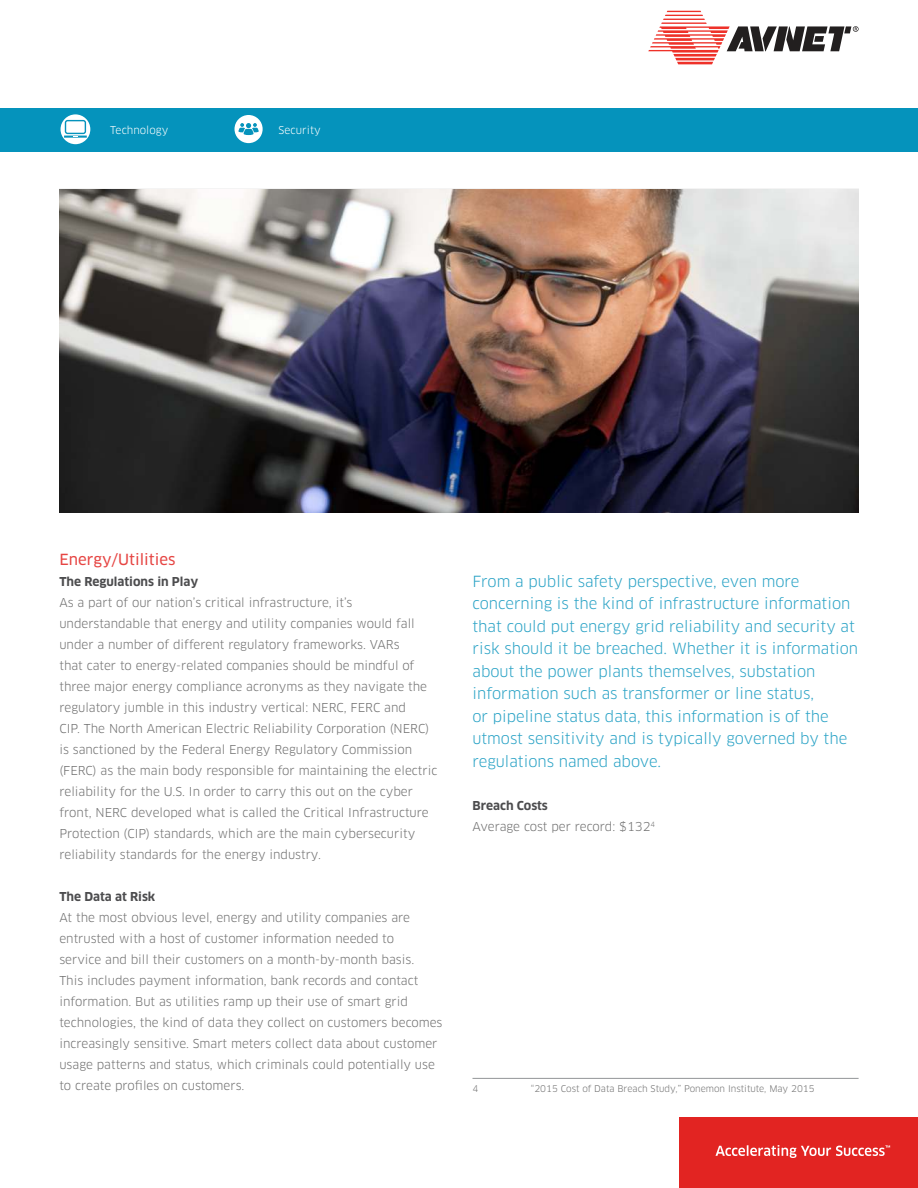
<style>
.page{position:relative;width:918px;height:1188px;background:#fff}
.page>*{position:absolute;margin:0;border:0;box-sizing:border-box;transform-origin:0 0}
.t1{font:15px/22.5px "Clan OT";color:#2ba3c6}
.t2{font:15px "Clan OT News";color:#e64543}
.t3{font:12px/21px "Clan OT";color:#707070}
.t4{font:700 12px "Clan OT";color:#4c4c4e}
.t5{font:10.5px "Clan OT";color:#fff}
.t6{font:9px "Clan OT";color:#707070}
.s1{font-weight:700;color:#4c4c4e}
</style>
<div class="page">
<hr style="left:473px;top:1078px;width:386px;height:1px;background:#939597">
<div style="left:0;top:109px;width:918px;height:43px;background:#0593bc"></div>
<svg style="left:648px;top:11px;width:211px;height:53px"></svg>
<svg style="left:61px;top:114px;width:29px;height:30px"></svg>
<svg style="left:235px;top:115px;width:28px;height:28px"></svg>
<div style="left:679px;top:1118px;width:239px;height:70px;background:#e22422"></div>
<svg style="left:716px;top:1145px;width:174px;height:13px"></svg>
<img style="left:59px;top:189px;width:800px;height:324px">
<p class="t5" style="left:110px;top:125px;width:60px">Technology</p>
<p class="t5" style="left:279px;top:125px;width:44px">Security</p>
<p class="t2" style="left:59px;top:553px;width:118px">Energy/Utilities</p>
<p class="t4" style="left:59px;top:577px;width:140px">The Regulations in Play</p>
<p class="t3" style="left:59px;top:593px;width:380px">As a part of our nation’s critical infrastructure, it’s understandable that energy and utility companies would fall under a number of different regulatory frameworks. VARs<br>that cater to energy-related companies should be mindful of three major energy compliance acronyms as they navigate the regulatory jumble in this industry vertical: NERC, FERC and<br>CIP. The North American Electric Reliability Corporation (NERC) is sanctioned by the Federal Energy Regulatory Commission (FERC) as the main body responsible for maintaining the electric reliability for the U.S. In order to carry this out on the cyber front, NERC developed what is called the Critical Infrastructure Protection (CIP) standards, which are the main cybersecurity reliability standards for the energy industry.</p>
<p class="t4" style="left:59px;top:892px;width:97px">The Data at Risk</p>
<p class="t3" style="left:59px;top:908px;width:385px">At the most obvious level, energy and utility companies are entrusted with a host of customer information needed to<br>service and bill their customers on a month-by-month basis.<br>This includes payment information, bank records and contact information. But as utilities ramp up their use of smart grid technologies, the kind of data they collect on customers becomes increasingly sensitive. Smart meters collect data about customer usage patterns and status, which criminals could potentially use to create profiles on customers.</p>
<p class="t1" style="left:472px;top:571px;width:387px">From a public safety perspective, even more concerning is the kind of infrastructure information that could put energy grid reliability and security at risk should it be breached. Whether it is information about the power plants themselves, substation information such as transformer or line status,<br>or pipeline status data, this information is of the utmost sensitivity and is typically governed by the regulations named above.</p>
<p class="t3" style="left:472px;top:796px;width:184px"><span class="s1">Breach Costs<br></span>Average cost per record: $132<sup>4</sup></p>
<p class="t6" style="left:472px;top:1084px;width:7px">4</p>
<p class="t6" style="left:531px;top:1084px;width:285px">“2015 Cost of Data Breach Study,” Ponemon Institute, May 2015</p>
</div>
